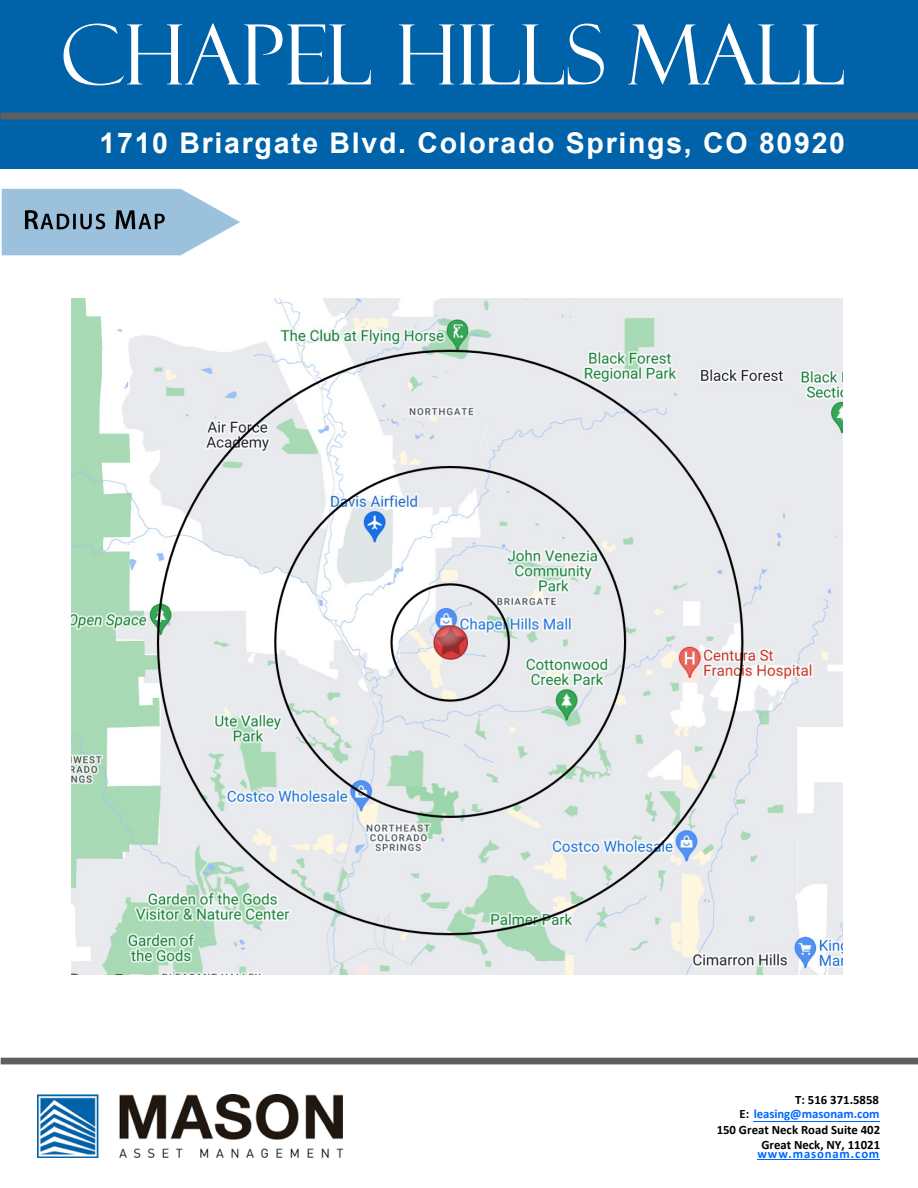
<style>
.page{position:relative;width:918px;height:1188px;background:#fff}
.page>*{position:absolute;margin:0;border:0;box-sizing:border-box;transform-origin:0 0}
.t1{font:83.4px "Felix Titling";letter-spacing:-.01em;color:#fff}
.t2{font:700 28.5px "Arial";letter-spacing:.06em;color:#fff}
.t3{font:700 12.75px/15.3px "Calibri";color:#000;text-align:right}
.t4{font:700 12.75px/14px "Calibri";color:#06f;text-align:right}
.t5{font:700 12.75px "Calibri";letter-spacing:.065em;color:#06f}
.s1{color:#000}
</style>
<div class="page">
<img style="left:72px;top:299px;width:770px;height:675px">
<div style="left:0;top:0;width:918px;height:169px;background:#0062a9"></div>
<div style="left:1px;top:113px;width:917px;height:6px;background:#5f5f5f"></div>
<div style="left:1px;top:1058px;width:917px;height:6px;background:#5f5f5f"></div>
<img style="left:38px;top:1094px;width:305px;height:64px">
<hr style="left:754px;top:1121px;width:126px;height:1px;background:#06f">
<hr style="left:757px;top:1159px;width:123px;height:1px;background:#06f">
<svg style="left:2px;top:189px;width:238px;height:66px"></svg>
<img style="left:23px;top:203px;width:34px;height:33px">
<img style="left:40px;top:208px;width:74px;height:26px">
<img style="left:114px;top:203px;width:48px;height:33px">
<img style="left:138px;top:208px;width:43px;height:26px">
<h1 class="t1" style="left:61px;top:7px;width:788px">CHAPEL HILLS MALL</h1>
<h2 class="t2" style="left:100px;top:123px;width:747px">1710 Briargate Blvd. Colorado Springs, CO 80920</h2>
<p class="t4" style="left:740px;top:1093px;width:142px"><span class="s1">T: 516 371.5858<br>E:</span> leasing@masonam.com</p>
<p class="t3" style="left:717px;top:1122px;width:165px">150 Great Neck Road Suite 402<br>Great Neck, NY, 11021</p>
<p class="t5" style="left:758px;top:1145px;width:123px">www.masonam.com</p>
</div>
